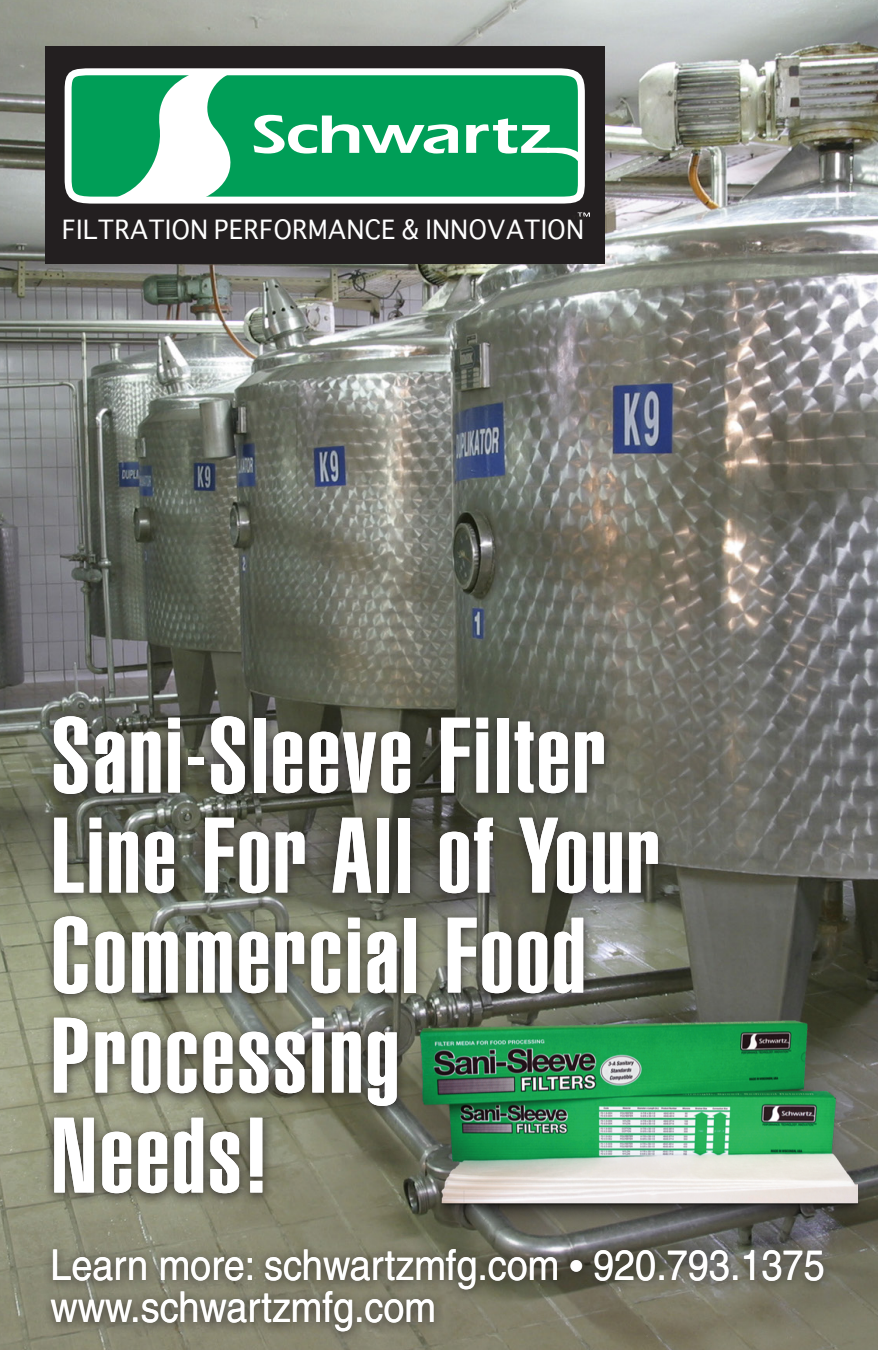
<style>
.page{position:relative;width:878px;height:1350px;background:#fff}
.page>*{position:absolute;margin:0;border:0;box-sizing:border-box;transform-origin:0 0}
.t1{font:900 extra-condensed 105px/100px "Helvetica";letter-spacing:.02em;color:#fff;scale:1.15 1}
.t2{font:42.5px/42.5px "Helvetica";color:#fff;scale:.89 1}
.t3{font:25.5px "Sathu";letter-spacing:.025em;color:#fff;scale:.96 1}
.s1{font-stretch:condensed;font-size:37.5px}
</style>
<div class="page">
<img style="left:0;top:0;width:878px;height:1350px">
<div style="left:45px;top:46px;width:559px;height:218px;background:#231f20"></div>
<svg style="left:64px;top:68px;width:521px;height:136px;background:#32ae76"></svg>
<svg style="left:102px;top:72px;width:138px;height:128px;background:#7acca7"></svg>
<svg style="left:253px;top:115px;width:205px;height:39px;background:#68c59b"></svg>
<svg style="left:466px;top:118px;width:115px;height:54px;background:#44b783"></svg>
<svg style="left:577px;top:213px;width:13px;height:4px"></svg>
<img style="left:322px;top:944px;width:556px;height:349px">
<div style="left:43px;top:708px;width:626px;height:498px;background:#231f20;opacity:.9"></div>
<div style="left:41px;top:1240px;width:792px;height:105px;background:#231f20;opacity:.9"></div>
<p class="t3" style="left:62px;top:209px;width:544px">FILTRATION PERFORMANCE &amp; INNOVATION</p>
<p class="t1" style="left:51px;top:705px;width:531px">Sani-Sleeve Filter<br>Line For All of Your<br>Commercial Food<br>Processing<br>Needs!</p>
<p class="t2" style="left:50px;top:1243px;width:871px">Learn more: schwartzmfg.com <span class="s1">•</span> 920.793.1375 www.schwartzmfg.com</p>
</div>
